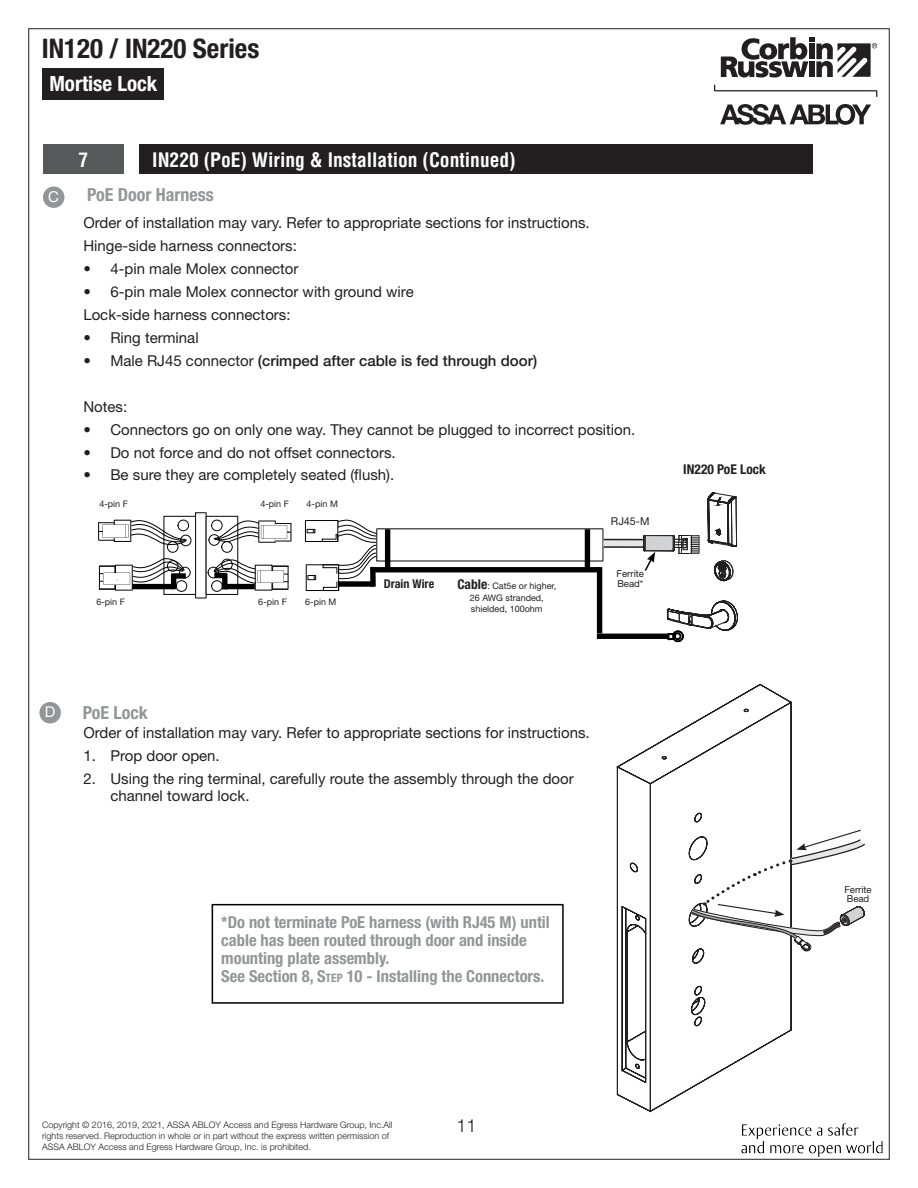
<style>
.page{position:relative;width:918px;height:1188px;background:#fff}
.page>*{position:absolute;margin:0;border:0;box-sizing:border-box;transform-origin:0 0}
.t1{font:700 condensed 27px "Helvetica Neue";color:#231f20}
.t2{font:700 condensed 21px "Helvetica Neue";color:#fff}
.SECTION_NAME_START{font:700 condensed 19.5px "Helvetica";color:#fff}
.Section_Number{font:700 condensed 19.5px "Helvetica";color:#fff}
.Heading_3_I2___5{font:700 condensed 18px "Helvetica Neue";color:#939598}
.t3{font:300 18px "Helvetica Neue";color:#231f20}
.Heading_3_I0_Centere{font:700 condensed 16.5px/18px "Helvetica Neue";color:#939598}
.Body_Text_I1_10_11{font:15.15px "Helvetica Neue";color:#231f20}
.Body_Text_I1_10_11-2{font:15px/16.5px "Helvetica Neue";color:#231f20}
.t4{font:500 15px "Helvetica Neue";color:#231f20}
.Body_Text_I0_10_11{font:15px "Helvetica Neue";color:#fff}
.Labels{font:700 condensed 13.5px "Helvetica Neue";color:#231f20}
.Labels-2{font:700 condensed 12.15px "Helvetica Neue";color:#231f20}
.Tiny_Text__no_leadin{font:10.8px "Helvetica Neue LT Std";color:#231f20}
.Captions__Left{font:9.6px/9.6px "Helvetica Neue";color:#231f20}
.t5{font:300 9px/10.8px "Helvetica Neue";color:#231f20}
.Captions{font:9px "Helvetica Neue";color:#231f20}
.Captions__Left-2{font:9px "Helvetica Neue";color:#231f20}
.Captions__Right{font:9px "Helvetica Neue";color:#231f20}
.s1{font-weight:400}
.s2{font-weight:700;font-stretch:condensed;font-size:13.5px}
.s3{font-style:inherit}
.s4{font-size:11.55px}
</style>
<div class="page">
<svg style="left:714px;top:85px;width:163px;height:12px"></svg>
<svg style="left:720px;top:104px;width:151px;height:21px"></svg>
<svg style="left:721px;top:37px;width:156px;height:41px"></svg>
<div style="left:43px;top:68px;width:121px;height:31px;background:#231f20"></div>
<img style="left:742px;top:1123px;width:140px;height:33px">
<svg style="left:616px;top:683px;width:176px;height:430px"></svg>
<div style="left:597px;top:567px;width:5px;height:66px;background:#000"></div>
<div style="left:597px;top:634px;width:71px;height:5px;background:#000"></div>
<svg style="left:98px;top:512px;width:193px;height:86px"></svg>
<svg style="left:305px;top:519px;width:298px;height:72px"></svg>
<div style="left:39px;top:702px;width:22px;height:21px;background:#939598;border-radius:50%"></div>
<div style="left:43px;top:186px;width:21px;height:22px;background:#939598;border-radius:50%"></div>
<svg style="left:604px;top:540px;width:39px;height:6px"></svg>
<hr style="left:604px;top:539px;width:41px;height:1px;background:#231f20">
<hr style="left:604px;top:546px;width:41px;height:2px;background:#231f20">
<div style="left:43px;top:145px;width:81px;height:29px;background:#57585a"></div>
<div style="left:139px;top:145px;width:674px;height:29px;background:#231f20"></div>
<div style="left:212px;top:904px;width:352px;height:100px;border:2px solid #000"></div>
<svg style="left:684px;top:829px;width:181px;height:122px"></svg>
<svg style="left:643px;top:492px;width:95px;height:151px"></svg>
<h1 class="t1" style="left:42px;top:32px;width:219px">IN120 / IN220 Series</h1>
<h2 class="t2" style="left:49px;top:71px;width:109px">Mortise Lock</h2>
<p class="Body_Text_I0_10_11" style="left:48px;top:188px;width:12px">C</p>
<p class="Section_Number" style="left:79px;top:148px;width:11px">7</p>
<p class="SECTION_NAME_START" style="left:152px;top:148px;width:365px">IN220 (PoE) Wiring &amp; Installation (Continued)</p>
<p class="Heading_3_I2___5" style="left:87px;top:184px;width:128px">PoE Door Harness</p>
<p class="Body_Text_I1_10_11" style="left:83px;top:213px;width:508px">Order of installation may vary. Refer to appropriate sections for instructions.</p>
<p class="Body_Text_I1_10_11-2" style="left:83px;top:237px;width:215px">Hinge-side harness connectors:</p>
<p class="Body_Text_I1_10_11-2" style="left:83px;top:260px;width:217px">• 4-pin male Molex connector</p>
<p class="Body_Text_I1_10_11-2" style="left:83px;top:283px;width:332px">• 6-pin male Molex connector with ground wire</p>
<p class="Body_Text_I1_10_11-2" style="left:83px;top:306px;width:209px">Lock-side harness connectors:</p>
<p class="Body_Text_I1_10_11-2" style="left:83px;top:329px;width:117px">• Ring terminal</p>
<p class="t4" style="left:83px;top:351px;width:455px"><span class="s1">• Male RJ45 connector</span> (crimped after cable is fed through door)</p>
<p class="Body_Text_I1_10_11-2" style="left:83px;top:398px;width:45px">Notes:</p>
<p class="Body_Text_I1_10_11-2" style="left:83px;top:421px;width:554px">• Connectors go on only one way. They cannot be plugged to incorrect position.</p>
<p class="Body_Text_I1_10_11-2" style="left:83px;top:444px;width:314px">• Do not force and do not offset connectors.</p>
<p class="Body_Text_I1_10_11-2" style="left:83px;top:467px;width:312px">• Be sure they are completely seated (flush).</p>
<p class="Captions__Left-2" style="left:99px;top:499px;width:30px">4-pin F</p>
<p class="Captions__Left-2" style="left:260px;top:499px;width:30px">4-pin F</p>
<p class="Captions__Left-2" style="left:307px;top:499px;width:33px">4-pin M</p>
<p class="Captions__Left-2" style="left:96px;top:597px;width:30px">6-pin F</p>
<p class="Captions__Right" style="left:258px;top:597px;width:30px">6-pin F</p>
<p class="Captions__Left-2" style="left:305px;top:597px;width:33px">6-pin M</p>
<p class="Labels-2" style="left:384px;top:577px;width:52px">Drain Wire</p>
<p class="Captions" style="left:457px;top:581px;width:100px"><span class="s2">Cable</span>: Cat5e or higher,</p>
<p class="Captions" style="left:470px;top:592px;width:75px">26 AWG stranded,</p>
<p class="Captions" style="left:471px;top:603px;width:73px">shielded, 100ohm</p>
<p class="Tiny_Text__no_leadin" style="left:611px;top:514px;width:40px">RJ45-M</p>
<p class="Captions__Left" style="left:617px;top:569px;width:29px">Ferrite<br>Bead*</p>
<p class="Labels" style="left:683px;top:461px;width:84px">IN220 PoE Lock</p>
<p class="Body_Text_I0_10_11" style="left:45px;top:703px;width:12px">D</p>
<p class="Heading_3_I2___5" style="left:83px;top:702px;width:66px">PoE Lock</p>
<p class="Body_Text_I1_10_11" style="left:83px;top:724px;width:508px">Order of installation may vary. Refer to appropriate sections for instructions.</p>
<p class="Body_Text_I1_10_11-2" style="left:83px;top:748px;width:138px">1. Prop door open.</p>
<p class="Body_Text_I1_10_11-2" style="left:110px;top:771px;width:465px;text-indent:-27px">2. Using the ring terminal, carefully route the assembly through the door channel toward lock.</p>
<p class="Heading_3_I0_Centere" style="left:221px;top:913px;width:330px">*Do not terminate PoE harness (with RJ45 M) until cable has been routed through door and inside mounting plate assembly.<br>See Section 8, <span class="s3">S</span><span class="s4">tep</span> 10 - Installing the Connectors.</p>
<p class="t5" style="left:42px;top:1119px;width:352px">Copyright © 2016, 2019, 2021, ASSA ABLOY Access and Egress Hardware Group, Inc.All rights reserved. Reproduction in whole or in part without the express written permission of<br>ASSA ABLOY Access and Egress Hardware Group, Inc. is prohibited.</p>
<p class="t3" style="left:456px;top:1114px;width:22px">11</p>
<p class="Captions__Left" style="left:844px;top:885px;width:29px">Ferrite<br>Bead</p>
</div>
